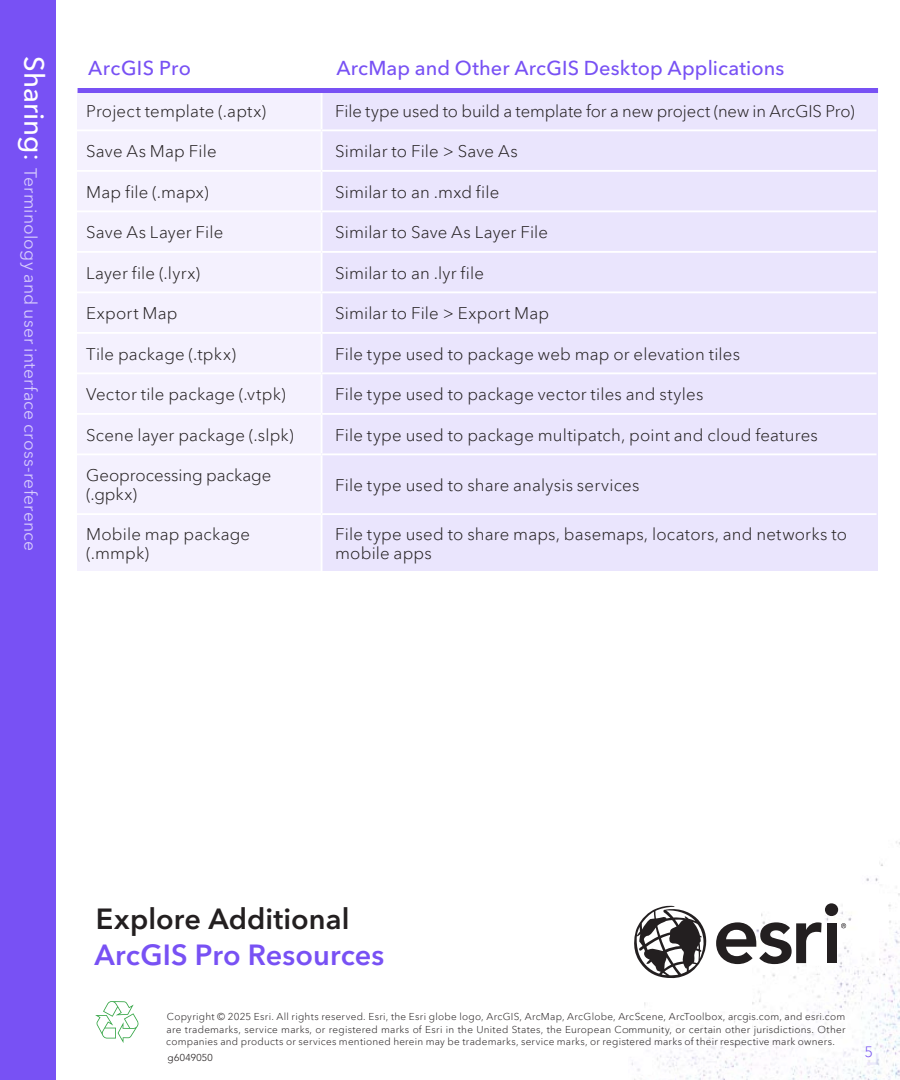
<style>
.page{position:relative;width:900px;height:1080px;background:#fff}
.page>*{position:absolute;margin:0;border:0;box-sizing:border-box;transform-origin:0 0}
.t1{font:600 29px "Avenir Next LT Pro";letter-spacing:.005em;color:#7851f4}
.t2{font:600 29px "Avenir Next LT Pro";letter-spacing:.005em;color:#231f20}
.t3{font:500 20px "Avenir Next LT Pro";letter-spacing:.01em;color:#7851f4}
.t4{font:17.5px "Avenir Next LT Pro";letter-spacing:.01em;color:#d7ccfc}
.t5{font:300 17px/18.8px "Avenir Next LT Pro";letter-spacing:.01em;color:#231f20}
.t6{font:300 15px "Avenir Next LT Pro";color:#7851f4}
.t7{font:300 10px/12.5px "Avenir Next LT Pro";letter-spacing:.025em;color:#231f20;text-align:justify}
.t8{font:300 10px "Avenir LT Std";letter-spacing:.045em;color:#231f20}
.s1{font-weight:500;font-size:27.5px;color:#fff}
.s2{font-size:27.5px;color:#fff}
</style>
<div class="page">
<div style="left:0;top:0;width:55px;height:1080px;background:#7851f4"></div>
<div style="left:78px;top:91px;width:244px;height:480px;background:#f4f1fe"></div>
<div style="left:322px;top:91px;width:556px;height:480px;background:#eae5fd"></div>
<hr style="left:73px;top:129px;width:249px;height:2px;background:#fff">
<hr style="left:322px;top:129px;width:555px;height:2px;background:#fff">
<hr style="left:73px;top:170px;width:249px;height:2px;background:#fff">
<hr style="left:322px;top:170px;width:555px;height:2px;background:#fff">
<hr style="left:73px;top:210px;width:249px;height:2px;background:#fff">
<hr style="left:322px;top:210px;width:555px;height:2px;background:#fff">
<hr style="left:73px;top:251px;width:249px;height:2px;background:#fff">
<hr style="left:322px;top:251px;width:555px;height:2px;background:#fff">
<hr style="left:73px;top:291px;width:249px;height:2px;background:#fff">
<hr style="left:322px;top:291px;width:555px;height:2px;background:#fff">
<hr style="left:73px;top:332px;width:249px;height:2px;background:#fff">
<hr style="left:322px;top:332px;width:555px;height:2px;background:#fff">
<hr style="left:73px;top:372px;width:249px;height:2px;background:#fff">
<hr style="left:322px;top:372px;width:555px;height:2px;background:#fff">
<hr style="left:73px;top:413px;width:249px;height:2px;background:#fff">
<hr style="left:322px;top:413px;width:555px;height:2px;background:#fff">
<hr style="left:73px;top:453px;width:249px;height:2px;background:#fff">
<hr style="left:322px;top:453px;width:555px;height:2px;background:#fff">
<hr style="left:73px;top:513px;width:249px;height:2px;background:#fff">
<hr style="left:322px;top:513px;width:555px;height:2px;background:#fff">
<hr style="left:321px;top:91px;width:2px;height:38px;background:#fff">
<hr style="left:321px;top:131px;width:2px;height:39px;background:#fff">
<hr style="left:321px;top:172px;width:2px;height:38px;background:#fff">
<hr style="left:321px;top:212px;width:2px;height:39px;background:#fff">
<hr style="left:321px;top:253px;width:2px;height:38px;background:#fff">
<hr style="left:321px;top:293px;width:2px;height:39px;background:#fff">
<hr style="left:321px;top:334px;width:2px;height:38px;background:#fff">
<hr style="left:321px;top:374px;width:2px;height:39px;background:#fff">
<hr style="left:321px;top:415px;width:2px;height:38px;background:#fff">
<hr style="left:321px;top:455px;width:2px;height:58px;background:#fff">
<hr style="left:321px;top:515px;width:2px;height:57px;background:#fff">
<svg style="left:95px;top:1001px;width:43px;height:42px"></svg>
<img style="left:631px;top:841px;width:269px;height:239px">
<div style="left:78px;top:88px;width:800px;height:5px;background:#7851f4"></div>
<div style="left:827px;top:923px;width:10px;height:40px;background:#231f20"></div>
<svg style="left:841px;top:923px;width:5px;height:5px"></svg>
<div style="left:825px;top:903px;width:13px;height:13px;background:#231f20;border-radius:50%"></div>
<svg style="left:631px;top:905px;width:191px;height:74px"></svg>
<p class="t4" style="left:41px;top:56px;width:496px;rotate:90deg"><span class="s1">Sharing</span><span class="s2">:</span> Terminology and user interface cross-reference</p>
<p class="t3" style="left:88px;top:56px;width:104px">ArcGIS Pro</p>
<p class="t3" style="left:336px;top:56px;width:450px">ArcMap and Other ArcGIS Desktop Applications</p>
<p class="t5" style="left:86px;top:101px;width:182px">Project template (.aptx)</p>
<p class="t5" style="left:335px;top:101px;width:521px">File type used to build a template for a new project (new in ArcGIS Pro)</p>
<p class="t5" style="left:86px;top:142px;width:132px">Save As Map File</p>
<p class="t5" style="left:335px;top:142px;width:184px">Similar to File &gt; Save As</p>
<p class="t5" style="left:86px;top:182px;width:124px">Map file (.mapx)</p>
<p class="t5" style="left:335px;top:182px;width:166px">Similar to an .mxd file</p>
<p class="t5" style="left:86px;top:223px;width:139px">Save As Layer File</p>
<p class="t5" style="left:335px;top:223px;width:214px">Similar to Save As Layer File</p>
<p class="t5" style="left:86px;top:263px;width:116px">Layer file (.lyrx)</p>
<p class="t5" style="left:335px;top:263px;width:150px">Similar to an .lyr file</p>
<p class="t5" style="left:86px;top:304px;width:93px">Export Map</p>
<p class="t5" style="left:335px;top:304px;width:216px">Similar to File &gt; Export Map</p>
<p class="t5" style="left:86px;top:344px;width:151px">Tile package (.tpkx)</p>
<p class="t5" style="left:335px;top:344px;width:406px">File type used to package web map or elevation tiles</p>
<p class="t5" style="left:86px;top:385px;width:201px">Vector tile package (.vtpk)</p>
<p class="t5" style="left:335px;top:385px;width:370px">File type used to package vector tiles and styles</p>
<p class="t5" style="left:86px;top:425px;width:209px">Scene layer package (.slpk)</p>
<p class="t5" style="left:335px;top:425px;width:484px">File type used to package multipatch, point and cloud features</p>
<p class="t5" style="left:86px;top:466px;width:187px">Geoprocessing package (.gpkx)</p>
<p class="t5" style="left:335px;top:475px;width:306px">File type used to share analysis services</p>
<p class="t5" style="left:86px;top:525px;width:166px">Mobile map package (.mmpk)</p>
<p class="t5" style="left:335px;top:525px;width:513px">File type used to share maps, basemaps, locators, and networks to mobile apps</p>
<h1 class="t2" style="left:96px;top:901px;width:255px">Explore Additional</h1>
<h1 class="t1" style="left:94px;top:937px;width:292px">ArcGIS Pro Resources</h1>
<p class="t7" style="left:166px;top:1011px;width:681px">Copyright © 2025 Esri. All rights reserved. Esri, the Esri globe logo, ArcGIS, ArcMap, ArcGlobe, ArcScene, ArcToolbox, arcgis.com, and esri.com are trademarks, service marks, or registered marks of Esri in the United States, the European Community, or certain other jurisdictions. Other companies and products or services mentioned herein may be trademarks, service marks, or registered marks of their respective mark owners.</p>
<p class="t8" style="left:167px;top:1052px;width:47px">g6049050</p>
<p class="t6" style="left:864px;top:1043px;width:10px">5</p>
</div>
